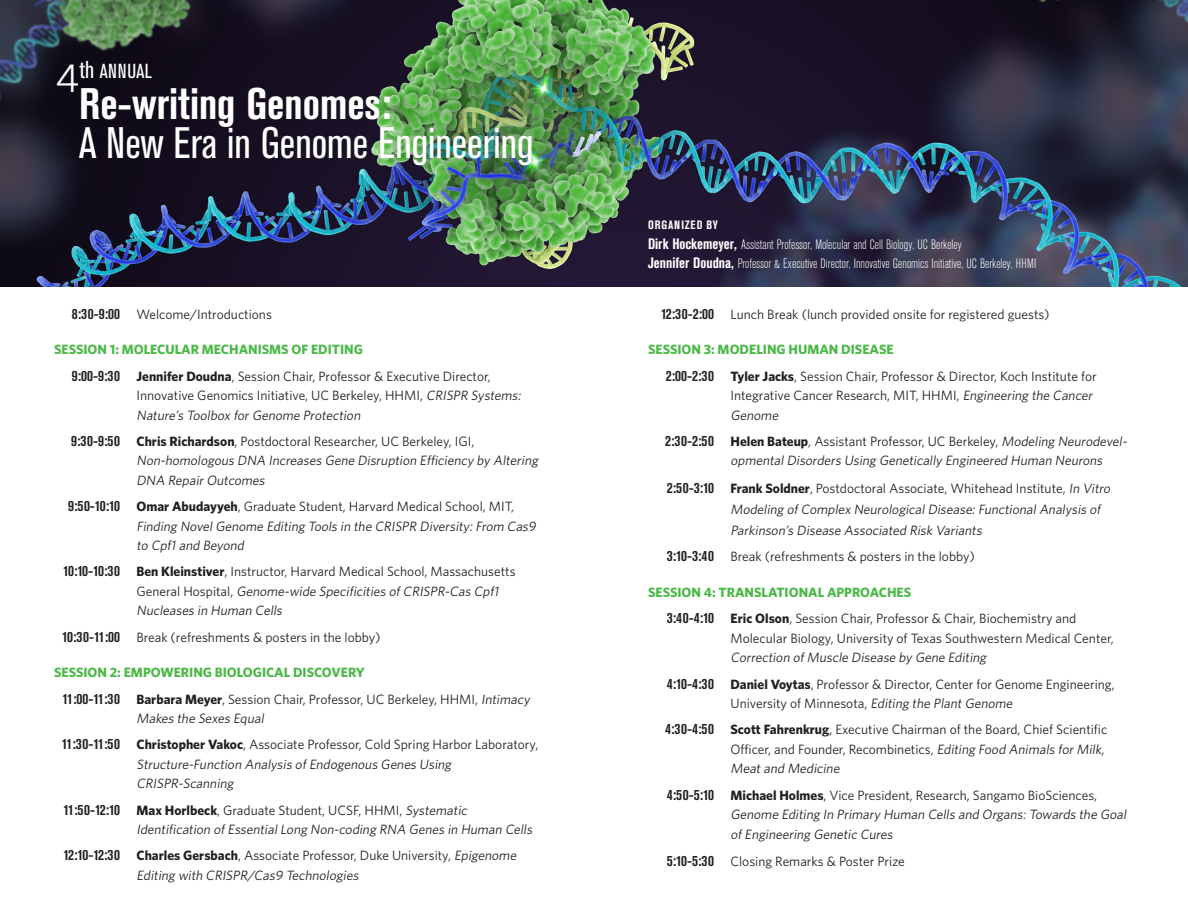
<style>
.page{position:relative;width:1188px;height:918px;background:#fff}
.page>*{position:absolute;margin:0;border:0;box-sizing:border-box;transform-origin:0 0}
.t1{font:condensed 43.65px/39.3px "Akzidenz Grotesk BE";color:#fff}
.t2{font:condensed 20.1px "Akzidenz Grotesk BE";letter-spacing:.02em;color:#fff}
.t3{font:13.5px/19.5px "Whitney";color:#231f20}
.t4{font:italic 13.5px/19.5px "Whitney";color:#231f20}
.t5{font:300 condensed 13.5px/19.5px "Akzidenz Grotesk BE";color:#fff}
.t6{font:700 13.5px "Whitney";color:#4cb848}
.t7{font:700 condensed 12px "Akzidenz Grotesk BE";letter-spacing:.07em;color:#fff}
.s1{font-family:"Whitney";font-stretch:normal;font-size:40.35px}
.s2{font-size:24.15px}
.s3{font-weight:700}
.s4{font-family:"Akzidenz Grotesk BE";font-weight:700;font-stretch:condensed;font-size:15px}
.s5{font-style:italic}
.s6{font-family:"Akzidenz Grotesk BE";font-weight:700;font-style:normal;font-stretch:condensed;font-size:15px}
.s7{font-weight:700;font-style:normal}
.s8{font-style:normal}
.s9{font-weight:700;font-size:15px}
</style>
<div class="page">
<img style="left:0;top:0;width:1188px;height:286px">
<p class="t2" style="left:56px;top:60px;width:98px"><span class="s1">4</span><span class="s2">th</span> ANNUAL</p>
<p class="t1" style="left:79px;top:85px;width:456px"><span class="s3">Re-writing Genomes:<br></span>A New Era in Genome Engineering</p>
<p class="t3" style="left:72px;top:304px;width:202px"><span class="s4">8:30-9:00</span> Welcome/Introductions</p>
<p class="t6" style="left:54px;top:342px;width:311px">SESSION 1: MOLECULAR MECHANISMS OF EDITING</p>
<p class="t3" style="left:136px;top:366px;width:388px;text-indent:-65px"><span class="s4">9:00-9:30</span> <span class="s3">Jennifer Doudna</span>, Session Chair, Professor &amp; Executive Director,<br>Innovative Genomics Initiative, UC Berkeley, HHMI, <span class="s5">CRISPR Systems:<br>Nature’s Toolbox for Genome Protection</span></p>
<p class="t4" style="left:136px;top:431px;width:406px;text-indent:-65px"><span class="s6">9:30-9:50</span> <span class="s7">Chris Richardson</span><span class="s8">, Postdoctoral Researcher, UC Berkeley, IGI,<br></span>Non-homologous DNA Increases Gene Disruption Efficiency by Altering<br>DNA Repair Outcomes</p>
<p class="t4" style="left:136px;top:496px;width:403px;text-indent:-68px"><span class="s6">9:50-10:10</span> <span class="s7">Omar Abudayyeh</span><span class="s8">, Graduate Student, Harvard Medical School, MIT,<br></span>Finding NovelGenome Editing Tools in the CRISPR Diversity:From Cas9 to Cpf1 and Beyond</p>
<p class="t3" style="left:136px;top:562px;width:381px;text-indent:-73px"><span class="s4">10:10-10:30</span> <span class="s3">Ben Kleinstiver</span>, Instructor, Harvard Medical School, Massachusetts<br>G e n e ra l H o s p i t a l , <span class="s5">Genome-wide Specificities ofCRISPR-Cas Cpf1<br>Nucleases in Human Cells</span></p>
<p class="t3" style="left:62px;top:627px;width:320px"><span class="s4">10:30-11:00</span> Break (refreshments &amp; posters in the lobby)</p>
<p class="t6" style="left:54px;top:665px;width:312px">SESSION 2: EMPOWERING BIOLOGICAL DISCOVERY</p>
<p class="t3" style="left:136px;top:689px;width:397px;text-indent:-74px"><span class="s4">11:00-11:30</span> <span class="s3">Barbara Meyer</span>, Session Chair, Professor, UC Berkeley, HHMI, <span class="s5">Intimacy<br>Makes the Sexes Equal</span></p>
<p class="t4" style="left:136px;top:735px;width:403px;text-indent:-75px"><span class="s6">11:30-11:50</span> <span class="s7">Christopher Vakoc</span><span class="s8">, Associate Professor, Cold Spring Harbor Laboratory,<br></span>Structure-Function Analysis ofEndogenous Genes Using<br>CRISPR-Scanning</p>
<p class="t4" style="left:136px;top:800px;width:400px;text-indent:-73px"><span class="s6">11:50-12:10</span> <span class="s7">Max Horlbeck</span><span class="s8">, Graduate Student, UCSF, HHMI,</span> Systematic<br>Identification ofEssentialLong Non-coding RNA Genes in Human Cells</p>
<p class="t4" style="left:136px;top:846px;width:384px;text-indent:-73px"><span class="s6">12:10-12:30</span> <span class="s7">Charles Gersbach</span><span class="s8">, Associate Professor, Duke University,</span> Epigenome<br>Editing with CRISPR/Cas9 Technologies</p>
<p class="t7" style="left:648px;top:218px;width:71px">ORGANIZED BY</p>
<p class="t5" style="left:648px;top:235px;width:390px"><span class="s9">Dirk Hockemeyer,</span> Assistant Professor, Molecular and Cell Biology, UC Berkeley<br><span class="s9">Jennifer Doudna,</span> Professor &amp; Executive Director, Innovative Genomics Initiative, UC Berkeley, HHMI</p>
<p class="t3" style="left:661px;top:304px;width:390px"><span class="s4">12:30-2:00</span> Lunch Break (lunch provided onsite for registered guests)</p>
<p class="t6" style="left:648px;top:342px;width:247px">SESSION 3: MODELING HUMAN DISEASE</p>
<p class="t3" style="left:730px;top:366px;width:368px;text-indent:-65px"><span class="s4">2:00-2:30</span> <span class="s3">Tyler Jacks</span>, Session Chair, Professor &amp; Director, Koch Institute for<br>Integrative Cancer Research, MIT, HHMI, <span class="s5">Engineering the Cancer<br>Genome</span></p>
<p class="t4" style="left:731px;top:431px;width:400px;text-indent:-65px"><span class="s6">2:30-2:50</span> <span class="s7">Helen Bateup</span><span class="s8">, Assistant Professor, UC Berkeley,</span> Modeling Neurodevel&shy;opmentalDisorders Using Genetically Engineered Human Neurons</p>
<p class="t4" style="left:730px;top:478px;width:384px;line-height:21px;text-indent:-64px"><span class="s6">2:50-3:10</span> <span class="s7">Frank Soldner</span><span class="s8">, Postdoctoral Associate, Whitehead Institute,</span> In Vitro<br>Modeling ofComplex NeurologicalDisease:FunctionalAnalysis of<br>Parkinson’s Disease Associated Risk Variants</p>
<p class="t3" style="left:667px;top:547px;width:309px"><span class="s4">3:10-3:40</span> Break (refreshments &amp; posters in the lobby)</p>
<p class="t6" style="left:648px;top:584px;width:265px">SESSION 4: TRANSLATIONAL APPROACHES</p>
<p class="t3" style="left:730px;top:609px;width:385px;text-indent:-64px"><span class="s4">3:40-4:10</span> <span class="s3">Eric Olson</span>, Session Chair, Professor &amp; Chair, Biochemistry and<br>Molecular Biology, University of Texas Southwestern Medical Center,<br><span class="s5">Correction ofMuscle Disease by Gene Editing</span></p>
<p class="t3" style="left:730px;top:674px;width:386px;text-indent:-64px"><span class="s4">4:10-4:30</span> <span class="s3">Daniel Voytas</span>, Professor &amp; Director, Center for Genome Engineering,<br>University of Minnesota, <span class="s5">Editing the PlantGenome</span></p>
<p class="t3" style="left:730px;top:720px;width:378px;text-align:justify;text-indent:-65px"><span class="s4">4:30-4:50</span> <span class="s3">Scott Fahrenkrug</span>, Executive Chairman of the Board, Chief Scientific Officer, and Founder, Recombinetics, <span class="s5">Editing Food Animals for Milk, Meatand Medicine</span></p>
<p class="t4" style="left:730px;top:785px;width:400px;text-indent:-64px"><span class="s6">4:50-5:10</span> <span class="s7">Michael Holmes</span><span class="s8">, Vice President, Research, Sangamo BioSciences,<br></span>Genome Editing In Primary Human Cells and Organs:Towards the Goal ofEngineering Genetic Cures</p>
<p class="t3" style="left:667px;top:852px;width:239px"><span class="s4">5:10-5:30</span> Closing Remarks &amp; Poster Prize</p>
</div>
